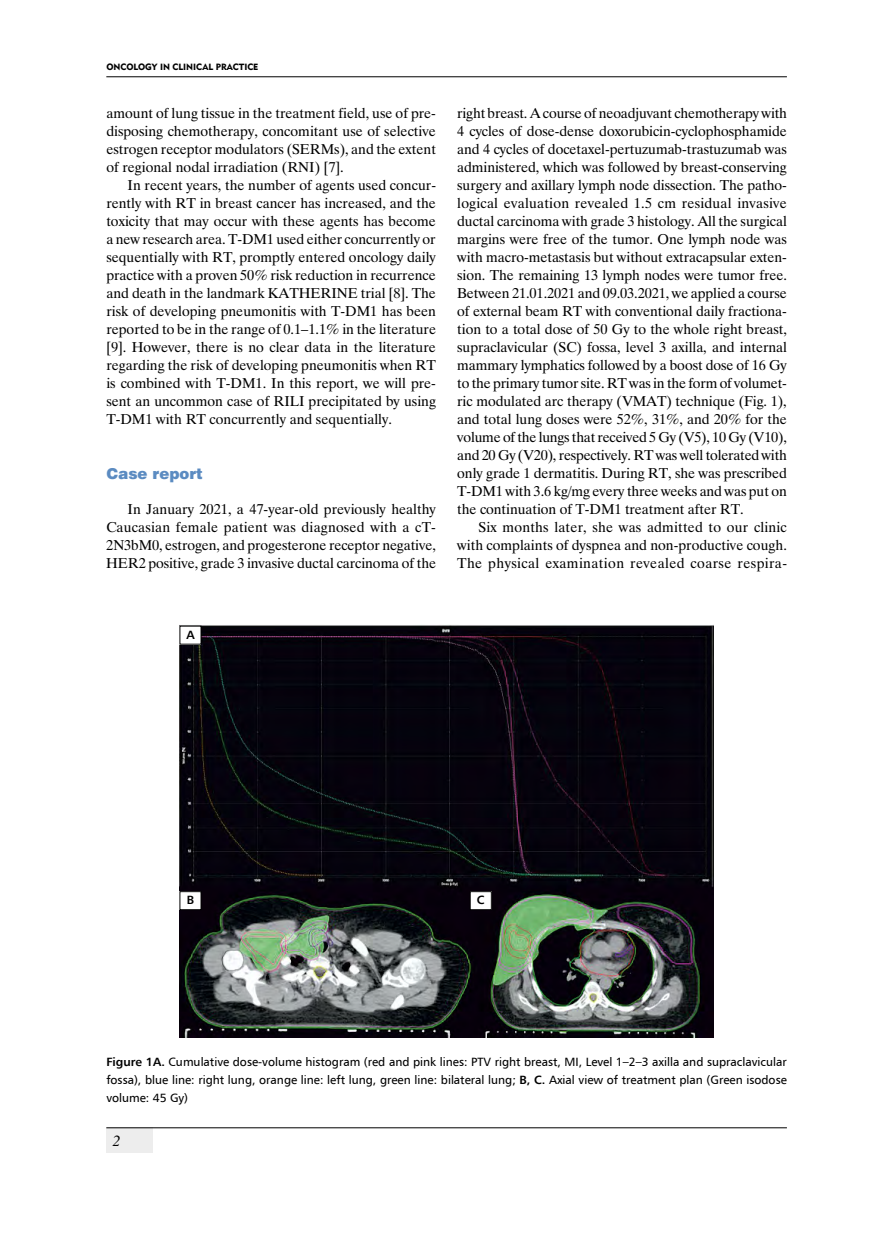
<style>
.page{position:relative;width:872px;height:1234px;background:#fff}
.page>*{position:absolute;margin:0;border:0;box-sizing:border-box;transform-origin:0 0}
.t1{font:15px "Swis 721 Blk EU";color:#5b8bc1}
.t2{font:italic 15px "Time Ibis EE";color:#000}
.t3{font:14.25px/18px "Time Ibis EE";color:#000;text-align:justify}
.t4{font:12px/18px "Humnst 777 EU";color:#000;text-align:justify}
.t5{font:700 12px "Humnst 777 EU";color:#000}
.t6{font:9px "Geometric 415 Blk EU";color:#000}
.s1{font-family:"Swis 721 PL";font-size:8.7px;color:#fff}
.s2{font-weight:700}
</style>
<div class="page">
<div style="left:106px;top:1127px;width:47px;height:25px;background:#ededed"></div>
<hr style="left:106px;top:76px;width:681px;height:1px;background:#000">
<hr style="left:106px;top:1127px;width:681px;height:1px;background:#000">
<img style="left:179px;top:625px;width:534px;height:412px">
<div style="left:180px;top:626px;width:21px;height:18px;background:#fff"></div>
<div style="left:180px;top:891px;width:21px;height:18px;background:#fff"></div>
<div style="left:470px;top:891px;width:21px;height:18px;background:#fff"></div>
<div style="left:470px;top:891px;width:22px;height:18px;border:1px solid #000"></div>
<p class="t6" style="left:106px;top:61px;width:238px">ONCOLOGY IN CLINICAL PRACTICE <span class="s1">2022, Vol. 18, No. 1</span></p>
<p class="t3" style="left:106px;top:104px;width:331px">amount of lung tissue in the treatment field, use of pre&shy;disposing chemotherapy, concomitant use of selective estrogen receptor modulators (SERMs), and the extent of regional nodal irradiation (RNI) [7].</p>
<p class="t3" style="left:106px;top:175px;width:331px;text-indent:21px">In recent years, the number of agents used concur&shy;rently with RT in breast cancer has increased, and the toxicity that may occur with these agents has become a new research area. T-DM1 used either concurrently or sequentially with RT, promptly entered oncology daily practice with a proven 50% risk reduction in recurrence and death in the landmark KATHERINE trial [8]. The risk of developing pneumonitis with T-DM1 has been reported to be in the range of 0.1–1.1% in the literature [9]. However, there is no clear data in the literature regarding the risk of developing pneumonitis when RT is combined with T-DM1. In this report, we will pre&shy;sent an uncommon case of RILI precipitated by using T-DM1 with RT concurrently and sequentially.</p>
<p class="t1" style="left:106px;top:463px;width:98px">Case report</p>
<p class="t3" style="left:106px;top:500px;width:331px;text-indent:21px">In January 2021, a 47-year-old previously healthy Caucasian female patient was diagnosed with a cT-2N3bM0, estrogen, and progesterone receptor negative, HER2 positive, grade 3 invasive ductal carcinoma of the</p>
<p class="t3" style="left:457px;top:103px;width:331px">right breast. A course of neoadjuvant chemotherapy with 4 cycles of dose-dense doxorubicin-cyclophosphamide and 4 cycles of docetaxel-pertuzumab-trastuzumab was administered, which was followed by breast-conserving surgery and axillary lymph node dissection. The patho&shy;logical evaluation revealed 1.5 cm residual invasive ductal carcinoma with grade 3 histology. All the surgical margins were free of the tumor. One lymph node was with macro-metastasis but without extracapsular exten&shy;sion. The remaining 13 lymph nodes were tumor free.<br>Between 21.01.2021 and 09.03.2021, we applied a course of external beam RT with conventional daily fractiona&shy;tion to a total dose of 50 Gy to the whole right breast, supraclavicular (SC) fossa, level 3 axilla, and internal mammary lymphatics followed by a boost dose of 16 Gy to the primary tumor site. RT was in the form of volumet&shy;ric modulated arc therapy (VMAT) technique (Fig. 1), and total lung doses were 52%, 31%, and 20% for the volume of the lungs that received 5 Gy (V5), 10 Gy (V10), and 20 Gy (V20), respectively. RT was well tolerated with only grade 1 dermatitis. During RT, she was prescribed T-DM1 with 3.6 kg/mg every three weeks and was put on the continuation of T-DM1 treatment after RT.</p>
<p class="t3" style="left:457px;top:517px;width:331px;text-indent:21px">Six months later, she was admitted to our clinic with complaints of dyspnea and non-productive cough.<br>The physical examination revealed coarse respira-</p>
<p class="t5" style="left:186px;top:626px;width:10px">A</p>
<p class="t5" style="left:187px;top:892px;width:9px">B</p>
<p class="t5" style="left:477px;top:892px;width:9px">C</p>
<p class="t4" style="left:106px;top:1051px;width:682px"><span class="s2">Figure 1A.</span> Cumulative dose-volume histogram (red and pink lines: PTV right breast, MI, Level 1–2–3 axilla and supraclavicular fossa), blue line: right lung, orange line: left lung, green line: bilateral lung; <span class="s2">B, C.</span> Axial view of treatment plan (Green isodose volume: 45 Gy)</p>
<p class="t2" style="left:113px;top:1131px;width:9px">2</p>
</div>
